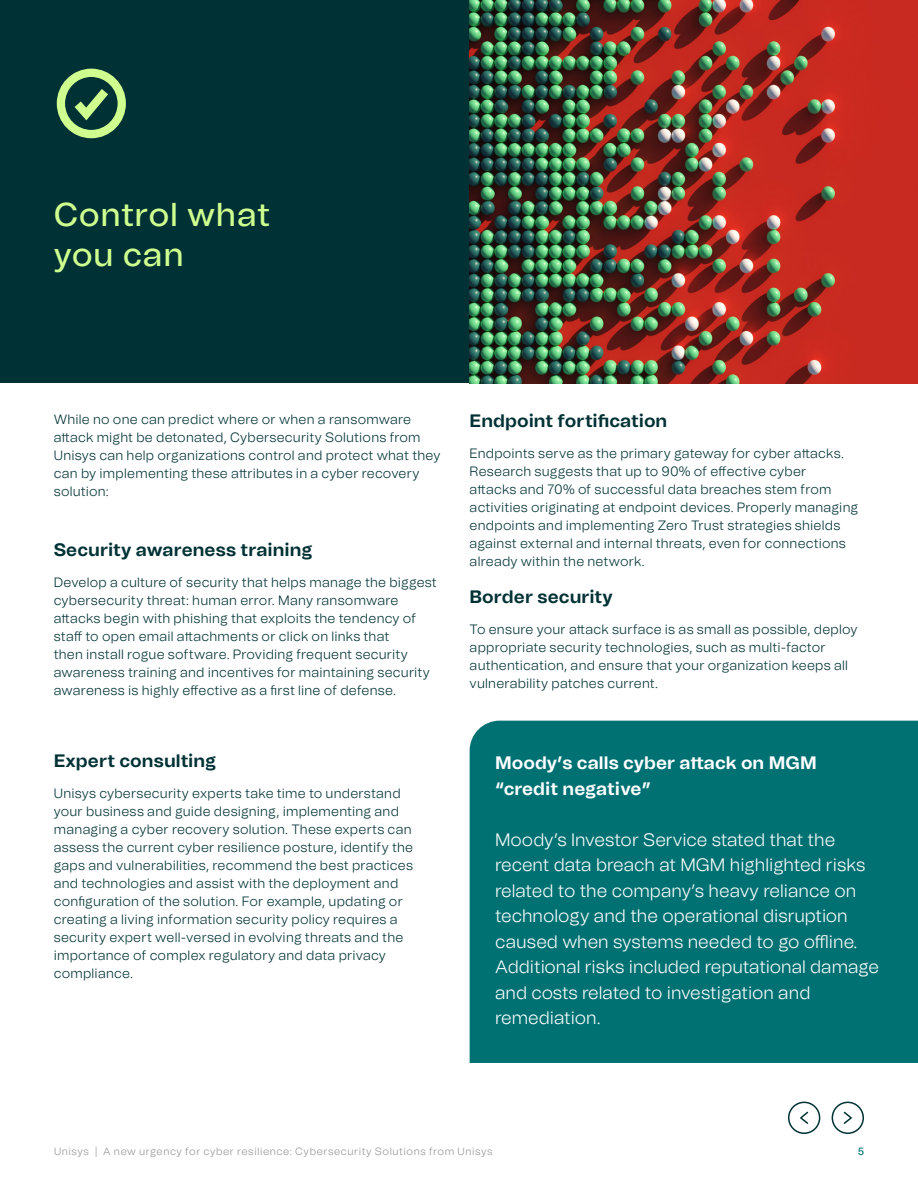
<style>
.page{position:relative;width:918px;height:1188px;background:#fff}
.page>*{position:absolute;margin:0;border:0;box-sizing:border-box;transform-origin:0 0}
.Callout_inside_box{font:500 33px/39.6px "Unisys";letter-spacing:.02em;color:#cfff8f}
.Callout{font:300 18px/25.5px "Unisys";color:#fff}
.Body_Text{font:700 18px "Unisys";letter-spacing:.005em;color:#003134}
.Callout-2{font:700 18px/25.5px "Unisys";color:#fff}
.Body_Text-2{font:300 13.5px/18px "Unisys";letter-spacing:.015em;color:#003134}
.Job_Code{font:300 10.5px "Unisys";letter-spacing:.055em;color:#949494}
.t1{font:500 10.5px "Unisys";color:#007073}
</style>
<div class="page">
<div style="left:788px;top:1102px;width:32px;height:32px;border:2px solid #003134;border-radius:50%"></div>
<svg style="left:800px;top:1111px;width:9px;height:13px"></svg>
<div style="left:832px;top:1102px;width:32px;height:32px;border:2px solid #003134;border-radius:50%"></div>
<svg style="left:843px;top:1111px;width:9px;height:13px"></svg>
<div style="left:470px;top:721px;width:448px;height:342px;background:#007173"></div>
<div style="left:0;top:0;width:470px;height:383px;background:#003134"></div>
<img style="left:470px;top:0;width:448px;height:383px">
<svg style="left:57px;top:69px;width:69px;height:69px"></svg>
<p class="Callout_inside_box" style="left:54px;top:194px;width:218px">Control what you can</p>
<p class="Body_Text-2" style="left:54px;top:410px;width:388px">While no one can predict where or when a ransomware attack might be detonated, Cybersecurity Solutions from Unisys can help organizations control and protect what they can by implementing these attributes in a cyber recovery solution:</p>
<p class="Body_Text" style="left:54px;top:537px;width:260px">Security awareness training</p>
<p class="Body_Text-2" style="left:54px;top:573px;width:385px">Develop a culture of security that helps manage the biggest cybersecurity threat: human error. Many ransomware attacks begin with phishing that exploits the tendency of staff to open email attachments or click on links that<br>then install rogue software. Providing frequent security awareness training and incentives for maintaining security awareness is highly effective as a first line of defense.</p>
<p class="Body_Text" style="left:54px;top:748px;width:164px">Expert consulting</p>
<p class="Body_Text-2" style="left:54px;top:784px;width:361px">Unisys cybersecurity experts take time to understand your business and guide designing, implementing and managing a cyber recovery solution. These experts can assess the current cyber resilience posture, identify the gaps and vulnerabilities, recommend the best practices and technologies and assist with the deployment and configuration of the solution. For example, updating or creating a living information security policy requires a security expert well-versed in evolving threats and the importance of complex regulatory and data privacy compliance.</p>
<p class="Body_Text" style="left:470px;top:408px;width:199px">Endpoint fortification</p>
<p class="Body_Text-2" style="left:470px;top:444px;width:390px">Endpoints serve as the primary gateway for cyber attacks.<br>Research suggests that up to 90% of effective cyber<br>attacks and 70% of successful data breaches stem from activities originating at endpoint devices. Properly managing endpoints and implementing Zero Trust strategies shields against external and internal threats, even for connections already within the network.</p>
<p class="Body_Text" style="left:470px;top:583px;width:145px">Border security</p>
<p class="Body_Text-2" style="left:470px;top:620px;width:390px">To ensure your attack surface is as small as possible, deploy appropriate security technologies, such as multi-factor authentication, and ensure that your organization keeps all vulnerability patches current.</p>
<p class="Callout-2" style="left:495px;top:749px;width:323px">Moody’s calls cyber attack on MGM “credit negative”</p>
<p class="Callout" style="left:495px;top:826px;width:386px">Moody’s Investor Service stated that the recent data breach at MGM highlighted risks related to the company’s heavy reliance on technology and the operational disruption caused when systems needed to go offline.<br>Additional risks included reputational damage and costs related to investigation and remediation.</p>
<p class="Job_Code" style="left:54px;top:1144px;width:440px">Unisys | A new urgency for cyber resilience: Cybersecurity Solutions from Unisys</p>
<p class="t1" style="left:858px;top:1144px;width:8px">5</p>
</div>
